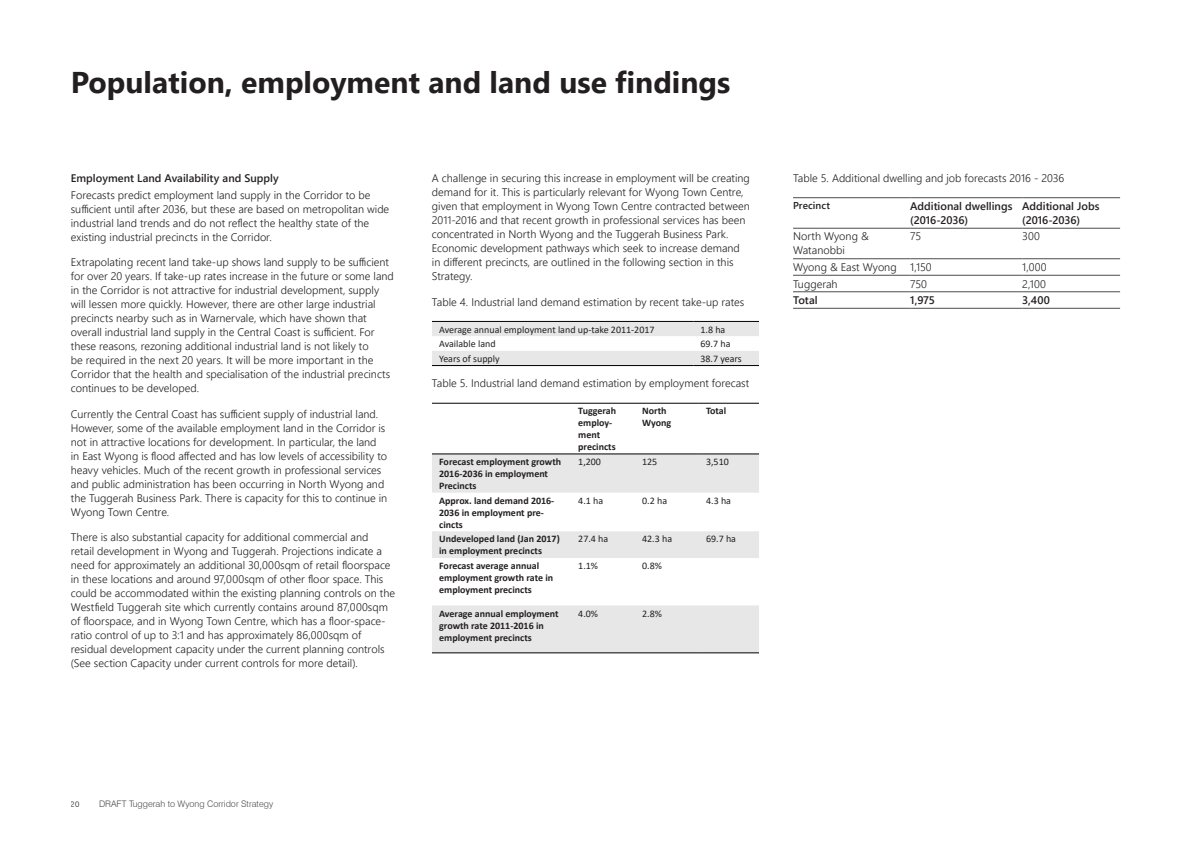
<style>
.page{position:relative;width:1191px;height:842px;background:#fff}
.page>*{position:absolute;margin:0;border:0;box-sizing:border-box;transform-origin:0 0}
.Gosford_Heading_Leve{font:700 30px "Segoe UI";color:#231f20}
.Gosford_Body{font:300 11px/14px "Segoe UI";color:#231f20}
.Gosford_Body_No_spac{font:600 11px/14px "Segoe UI";color:#231f20}
.Gosford_Body_No_spac-2{font:300 11px/14px "Segoe UI";color:#231f20}
.Gosford_Heading_Leve-2{font:600 11px "Segoe UI";color:#231f20}
.No_Spacing{font:700 10px/12px "Calibri";color:#231f20}
.No_Spacing-2{font:10px "Calibri";color:#231f20}
.Gosford_Body_No_spac-3{font:600 10px "Segoe UI";letter-spacing:.01em;color:#231f20}
.t1{font:300 9px "Swiss 721 BT";color:#4b4c4d}
.t2{font:300 8px "Swiss 721 BT";color:#231f20}
</style>
<div class="page">
<svg style="left:432px;top:322px;width:327px;height:43px"></svg>
<hr style="left:432px;top:321px;width:261px;height:1px;background:#000">
<hr style="left:693px;top:321px;width:66px;height:1px;background:#000">
<hr style="left:432px;top:365px;width:261px;height:1px;background:#000">
<hr style="left:693px;top:365px;width:66px;height:1px;background:#000">
<svg style="left:432px;top:454px;width:327px;height:198px;fill:#e7e7e7"></svg>
<hr style="left:432px;top:403px;width:139px;height:1px;background:#000">
<hr style="left:571px;top:403px;width:64px;height:1px;background:#000">
<hr style="left:635px;top:403px;width:64px;height:1px;background:#000">
<hr style="left:699px;top:403px;width:60px;height:1px;background:#000">
<hr style="left:432px;top:453px;width:139px;height:1px;background:#000">
<hr style="left:571px;top:453px;width:64px;height:1px;background:#000">
<hr style="left:635px;top:453px;width:64px;height:1px;background:#000">
<hr style="left:699px;top:453px;width:60px;height:1px;background:#000">
<hr style="left:432px;top:652px;width:139px;height:1px;background:#000">
<hr style="left:571px;top:652px;width:64px;height:1px;background:#000">
<hr style="left:635px;top:652px;width:64px;height:1px;background:#000">
<hr style="left:699px;top:652px;width:60px;height:1px;background:#000">
<hr style="left:793px;top:228px;width:117px;height:1px;background:#4b4c4d">
<hr style="left:910px;top:228px;width:112px;height:1px;background:#4b4c4d">
<hr style="left:1022px;top:228px;width:98px;height:1px;background:#4b4c4d">
<hr style="left:793px;top:259px;width:117px;height:1px;background:#4b4c4d">
<hr style="left:910px;top:259px;width:112px;height:1px;background:#4b4c4d">
<hr style="left:1022px;top:259px;width:98px;height:1px;background:#4b4c4d">
<hr style="left:793px;top:198px;width:117px;height:1px;background:#4b4c4d">
<hr style="left:910px;top:198px;width:112px;height:1px;background:#4b4c4d">
<hr style="left:1022px;top:198px;width:98px;height:1px;background:#4b4c4d">
<hr style="left:793px;top:275px;width:117px;height:1px;background:#4b4c4d">
<hr style="left:910px;top:275px;width:112px;height:1px;background:#4b4c4d">
<hr style="left:1022px;top:275px;width:98px;height:1px;background:#4b4c4d">
<hr style="left:793px;top:292px;width:117px;height:1px;background:#4b4c4d">
<hr style="left:910px;top:292px;width:112px;height:1px;background:#4b4c4d">
<hr style="left:1022px;top:292px;width:98px;height:1px;background:#4b4c4d">
<hr style="left:793px;top:308px;width:117px;height:1px;background:#4b4c4d">
<hr style="left:910px;top:308px;width:112px;height:1px;background:#4b4c4d">
<hr style="left:1022px;top:308px;width:98px;height:1px;background:#4b4c4d">
<p class="Gosford_Heading_Leve" style="left:71px;top:54px;width:661px">Population, employment and land use findings</p>
<p class="Gosford_Heading_Leve-2" style="left:71px;top:168px;width:209px">Employment Land Availability and Supply</p>
<p class="Gosford_Body" style="left:71px;top:187px;width:320px">Forecasts predict employment land supply in the Corridor to be sufficient until after 2036, but these are based on metropolitan wide industrial land trends and do not reflect the healthy state of the existing industrial precincts in the Corridor.</p>
<p class="Gosford_Body" style="left:71px;top:254px;width:324px">Extrapolating recent land take-up shows land supply to be sufficient for over 20 years. If take-up rates increase in the future or some land in the Corridor is not attractive for industrial development, supply will lessen more quickly. However, there are other large industrial precincts nearby such as in Warnervale, which have shown that overall industrial land supply in the Central Coast is sufficient. For these reasons, rezoning additional industrial land is not likely to<br>be required in the next 20 years. It will be more important in the Corridor that the health and specialisation of the industrial precincts continues to be developed.</p>
<p class="Gosford_Body" style="left:71px;top:406px;width:318px">Currently the Central Coast has sufficient supply of industrial land.<br>However, some of the available employment land in the Corridor is not in attractive locations for development. In particular, the land in East Wyong is flood affected and has low levels of accessibility to heavy vehicles. Much of the recent growth in professional services and public administration has been occurring in North Wyong and the Tuggerah Business Park. There is capacity for this to continue in Wyong Town Centre.</p>
<p class="Gosford_Body" style="left:71px;top:529px;width:326px">There is also substantial capacity for additional commercial and<br>retail development in Wyong and Tuggerah. Projections indicate a need for approximately an additional 30,000sqm of retail floorspace in these locations and around 97,000sqm of other floor space. This could be accommodated within the existing planning controls on the Westfield Tuggerah site which currently contains around 87,000sqm of floorspace, and in Wyong Town Centre, which has a floor-space&shy;ratio control of up to 3:1 and has approximately 86,000sqm of residual development capacity under the current planning controls (See section Capacity under current controls for more detail).</p>
<p class="Gosford_Body" style="left:432px;top:170px;width:319px">A challenge in securing this increase in employment will be creating demand for it. This is particularly relevant for Wyong Town Centre, given that employment in Wyong Town Centre contracted between 2011-2016 and that recent growth in professional services has been concentrated in North Wyong and the Tuggerah Business Park.<br>Economic development pathways which seek to increase demand in different precincts, are outlined in the following section in this Strategy.</p>
<p class="Gosford_Body" style="left:432px;top:294px;width:314px">Table 4. Industrial land demand estimation by recent take-up rates</p>
<p class="No_Spacing-2" style="left:439px;top:322px;width:217px">Average annual employment land up-take 2011-2017</p>
<p class="No_Spacing-2" style="left:700px;top:322px;width:26px">1.8 ha</p>
<p class="No_Spacing-2" style="left:439px;top:337px;width:58px">Available land</p>
<p class="No_Spacing-2" style="left:700px;top:337px;width:32px">69.7 ha</p>
<p class="No_Spacing-2" style="left:439px;top:352px;width:62px">Years of supply</p>
<p class="No_Spacing-2" style="left:700px;top:352px;width:43px">38.7 years</p>
<p class="Gosford_Body" style="left:432px;top:375px;width:319px">Table 5. Industrial land demand estimation by employment forecast</p>
<p class="No_Spacing" style="left:578px;top:405px;width:39px">Tuggerah employ&shy;ment precincts</p>
<p class="No_Spacing" style="left:642px;top:405px;width:31px">North<br>Wyong</p>
<p class="No_Spacing" style="left:706px;top:405px;width:22px">Total</p>
<p class="No_Spacing" style="left:439px;top:456px;width:124px">Forecast employment growth<br>2016-2036 in employment<br>Precincts</p>
<p class="No_Spacing-2" style="left:578px;top:455px;width:24px">1,200</p>
<p class="No_Spacing-2" style="left:642px;top:455px;width:17px">125</p>
<p class="No_Spacing-2" style="left:706px;top:455px;width:24px">3,510</p>
<p class="No_Spacing" style="left:439px;top:494px;width:117px">Approx. land demand 2016-<br>2036 in employment pre&shy;cincts</p>
<p class="No_Spacing-2" style="left:578px;top:493px;width:26px">4.1 ha</p>
<p class="No_Spacing-2" style="left:642px;top:493px;width:26px">0.2 ha</p>
<p class="No_Spacing-2" style="left:706px;top:493px;width:26px">4.3 ha</p>
<p class="No_Spacing" style="left:439px;top:533px;width:122px">Undeveloped land (Jan 2017) in employment precincts</p>
<p class="No_Spacing-2" style="left:578px;top:532px;width:32px">27.4 ha</p>
<p class="No_Spacing-2" style="left:642px;top:532px;width:32px">42.3 ha</p>
<p class="No_Spacing-2" style="left:706px;top:532px;width:32px">69.7 ha</p>
<p class="No_Spacing" style="left:439px;top:560px;width:115px">Forecast average annual employment growth rate in employment precincts</p>
<p class="No_Spacing-2" style="left:578px;top:559px;width:21px">1.1%</p>
<p class="No_Spacing-2" style="left:642px;top:559px;width:21px">0.8%</p>
<p class="No_Spacing" style="left:439px;top:607px;width:121px">Average annual employment growth rate 2011-2016 in employment precincts</p>
<p class="No_Spacing-2" style="left:578px;top:606px;width:21px">4.0%</p>
<p class="No_Spacing-2" style="left:642px;top:606px;width:21px">2.8%</p>
<p class="Gosford_Body" style="left:793px;top:170px;width:273px">Table 5. Additional dwelling and job forecasts 2016 - 2036</p>
<p class="Gosford_Body_No_spac-3" style="left:793px;top:196px;width:38px">Precinct</p>
<p class="Gosford_Body_No_spac" style="left:910px;top:198px;width:104px">Additional dwellings (2016-2036)</p>
<p class="Gosford_Body_No_spac" style="left:1022px;top:198px;width:79px">Additional Jobs (2016-2036)</p>
<p class="Gosford_Body_No_spac-2" style="left:793px;top:228px;width:77px">North Wyong &amp;<br>Watanobbi</p>
<p class="Gosford_Body_No_spac-2" style="left:910px;top:228px;width:13px">75</p>
<p class="Gosford_Body_No_spac-2" style="left:1022px;top:228px;width:19px">300</p>
<p class="Gosford_Body_No_spac-2" style="left:793px;top:259px;width:105px">Wyong &amp; East Wyong</p>
<p class="Gosford_Body_No_spac-2" style="left:910px;top:259px;width:23px">1,150</p>
<p class="Gosford_Body_No_spac-2" style="left:1022px;top:259px;width:26px">1,000</p>
<p class="Gosford_Body_No_spac-2" style="left:793px;top:276px;width:46px">Tuggerah</p>
<p class="Gosford_Body_No_spac-2" style="left:910px;top:276px;width:18px">750</p>
<p class="Gosford_Body_No_spac-2" style="left:1022px;top:276px;width:25px">2,100</p>
<p class="Gosford_Body_No_spac" style="left:793px;top:292px;width:26px">Total</p>
<p class="Gosford_Body_No_spac" style="left:910px;top:292px;width:26px">1,975</p>
<p class="Gosford_Body_No_spac" style="left:1022px;top:292px;width:29px">3,400</p>
<p class="t2" style="left:71px;top:799px;width:10px">20</p>
<p class="t1" style="left:99px;top:798px;width:176px">DRAFT Tuggerah to Wyong Corridor Strategy</p>
</div>
